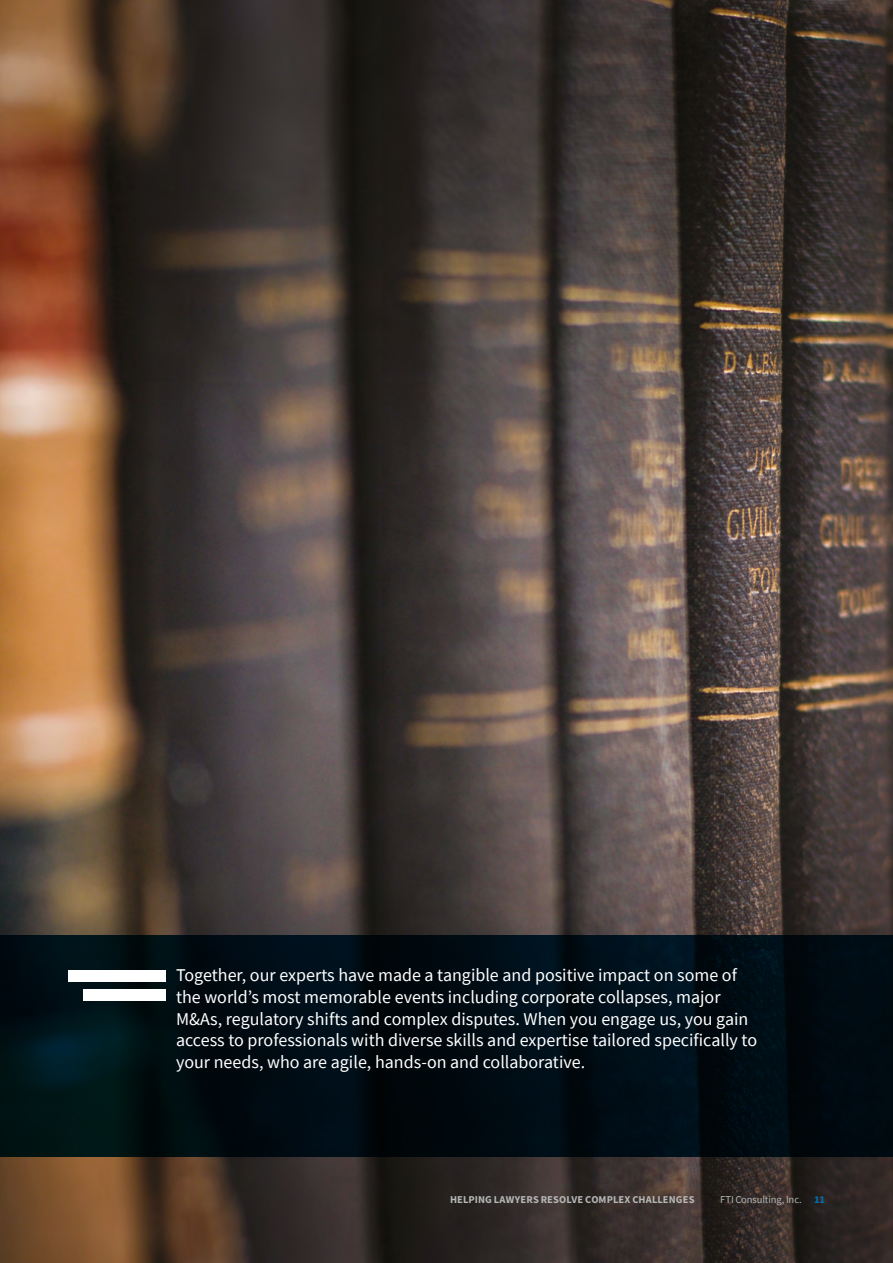
<style>
.page{position:relative;width:893px;height:1263px;background:#fff}
.page>*{position:absolute;margin:0;border:0;box-sizing:border-box;transform-origin:0 0}
.t1{font:18px/21.6px "Source Sans Pro";color:#fff}
.t2{font:700 10.5px "Source Sans Pro";letter-spacing:.01em;color:#b6b7b7}
.t3{font:10.5px "Source Sans Pro";letter-spacing:-.01em;color:#b6b7b7}
.s1{font-weight:700;color:#0070b3}
</style>
<div class="page">
<img style="left:0;top:0;width:893px;height:1263px">
<svg style="left:0;top:935px;width:893px;height:222px;background:#000d13"></svg>
<div style="left:68px;top:969px;width:98px;height:12px;background:#fff"></div>
<div style="left:83px;top:989px;width:83px;height:12px;background:#fff"></div>
<p class="t1" style="left:176px;top:964px;width:583px">Together, our experts have made a tangible and positive impact on some of the world’s most memorable events including corporate collapses, major M&amp;As, regulatory shifts and complex disputes. When you engage us, you gain access to professionals with diverse skills and expertise tailored specifically to your needs, who are agile, hands-on and collaborative.</p>
<p class="t2" style="left:450px;top:1192px;width:246px">HELPING LAWYERS RESOLVE COMPLEX CHALLENGES</p>
<p class="t3" style="left:720px;top:1193px;width:106px">FTI Consulting, Inc. <span class="s1">11</span></p>
</div>
